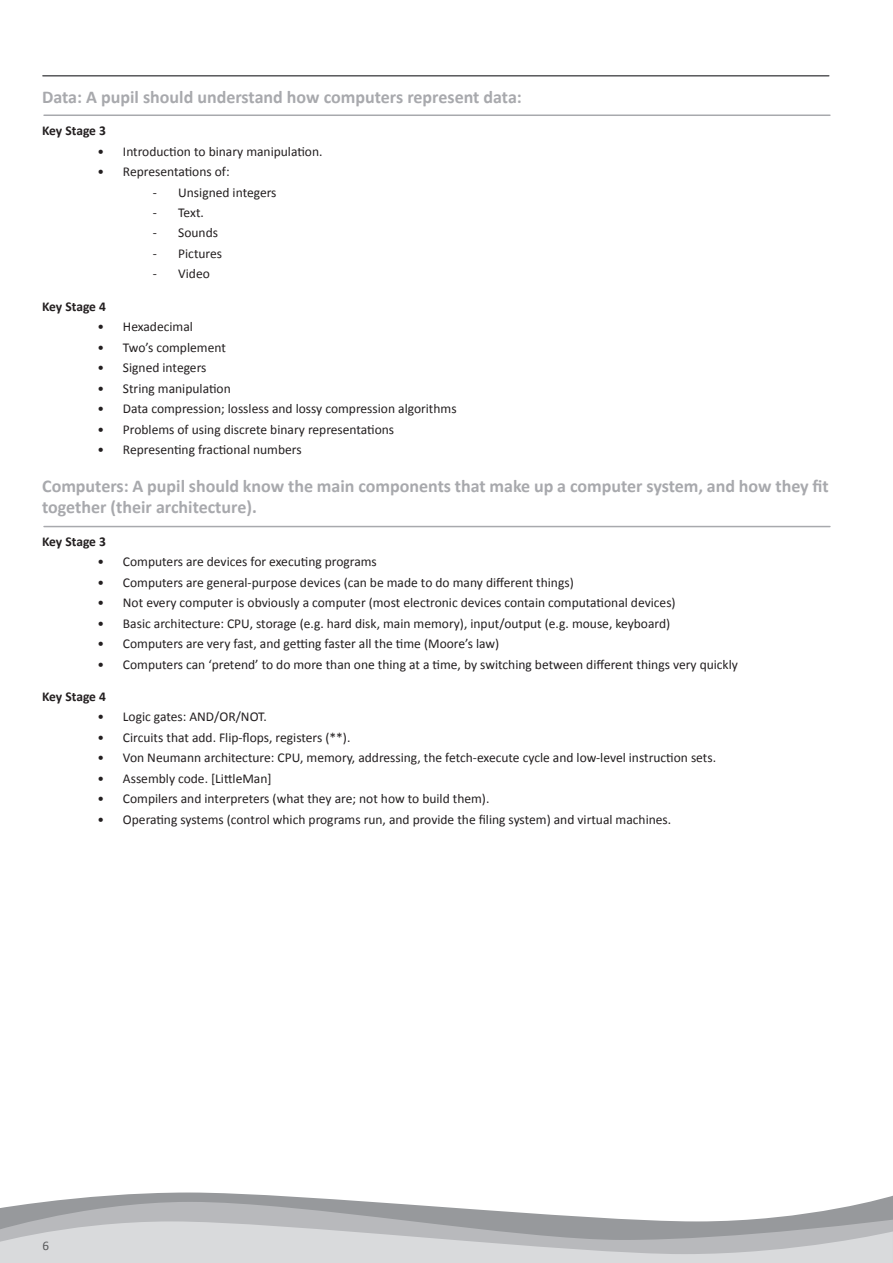
<style>
.page{position:relative;width:893px;height:1263px;background:#fff}
.page>*{position:absolute;margin:0;border:0;box-sizing:border-box;transform-origin:0 0}
.t1{font:700 18px/21.6px "Calibri";color:#a8a9ad}
.t2{font:13.5px "Calibri";color:#231f20}
.t3{font:700 13.5px "Calibri";letter-spacing:-.01em;color:#231f20}
.t4{font:13.05px "Calibri";color:#57585a}
</style>
<div class="page">
<svg style="left:0;top:1192px;width:893px;height:71px"></svg>
<hr style="left:43px;top:75px;width:786px;height:2px;background:#57585a">
<hr style="left:44px;top:526px;width:786px;height:1px;background:#a8a9ad">
<hr style="left:44px;top:114px;width:786px;height:2px;background:#a8a9ad">
<p class="t1" style="left:42px;top:85px;width:481px">Data: A pupil should understand how computers represent data:</p>
<p class="t3" style="left:42px;top:121px;width:65px">Key Stage 3</p>
<p class="t2" style="left:97px;top:142px;width:227px">• Introduction to binary manipulation.</p>
<p class="t2" style="left:97px;top:162px;width:134px">• Representations of:</p>
<p class="t2" style="left:153px;top:183px;width:125px">- Unsigned integers</p>
<p class="t2" style="left:153px;top:203px;width:53px">- Text.</p>
<p class="t2" style="left:153px;top:224px;width:67px">- Sounds</p>
<p class="t2" style="left:153px;top:244px;width:71px">- Pictures</p>
<p class="t2" style="left:153px;top:265px;width:59px">- Video</p>
<p class="t3" style="left:42px;top:297px;width:65px">Key Stage 4</p>
<p class="t2" style="left:97px;top:317px;width:97px">• Hexadecimal</p>
<p class="t2" style="left:97px;top:338px;width:130px">• Two’s complement</p>
<p class="t2" style="left:97px;top:358px;width:110px">• Signed integers</p>
<p class="t2" style="left:97px;top:379px;width:135px">• String manipulation</p>
<p class="t2" style="left:97px;top:399px;width:361px">• Data compression; lossless and lossy compression algorithms</p>
<p class="t2" style="left:97px;top:420px;width:298px">• Problems of using discrete binary representations</p>
<p class="t2" style="left:97px;top:440px;width:206px">• Representing fractional numbers</p>
<p class="t1" style="left:42px;top:474px;width:788px">Computers: A pupil should know the main components that make up a computer system, and how they fit together (their architecture).</p>
<p class="t3" style="left:42px;top:532px;width:65px">Key Stage 3</p>
<p class="t2" style="left:97px;top:552px;width:281px">• Computers are devices for executing programs</p>
<p class="t2" style="left:97px;top:573px;width:478px">• Computers are general-purpose devices (can be made to do many different things)</p>
<p class="t2" style="left:97px;top:593px;width:580px">• Not every computer is obviously a computer (most electronic devices contain computational devices)</p>
<p class="t2" style="left:97px;top:614px;width:574px">• Basic architecture: CPU, storage (e.g. hard disk, main memory), input/output (e.g. mouse, keyboard)</p>
<p class="t2" style="left:97px;top:634px;width:403px">• Computers are very fast, and getting faster all the time (Moore’s law)</p>
<p class="t2" style="left:97px;top:655px;width:642px">• Computers can ‘pretend’ to do more than one thing at a time, by switching between different things very quickly</p>
<p class="t3" style="left:42px;top:687px;width:65px">Key Stage 4</p>
<p class="t2" style="left:97px;top:707px;width:171px">• Logic gates: AND/OR/NOT.</p>
<p class="t2" style="left:97px;top:728px;width:254px">• Circuits that add. Flip-flops, registers (**).</p>
<p class="t2" style="left:97px;top:748px;width:620px">• Von Neumann architecture: CPU, memory, addressing, the fetch-execute cycle and low-level instruction sets.</p>
<p class="t2" style="left:97px;top:769px;width:176px">• Assembly code. [LittleMan]</p>
<p class="t2" style="left:97px;top:789px;width:394px">• Compilers and interpreters (what they are; not how to build them).</p>
<p class="t2" style="left:97px;top:810px;width:575px">• Operating systems (control which programs run, and provide the filing system) and virtual machines.</p>
<p class="t4" style="left:43px;top:1236px;width:8px">6</p>
</div>
